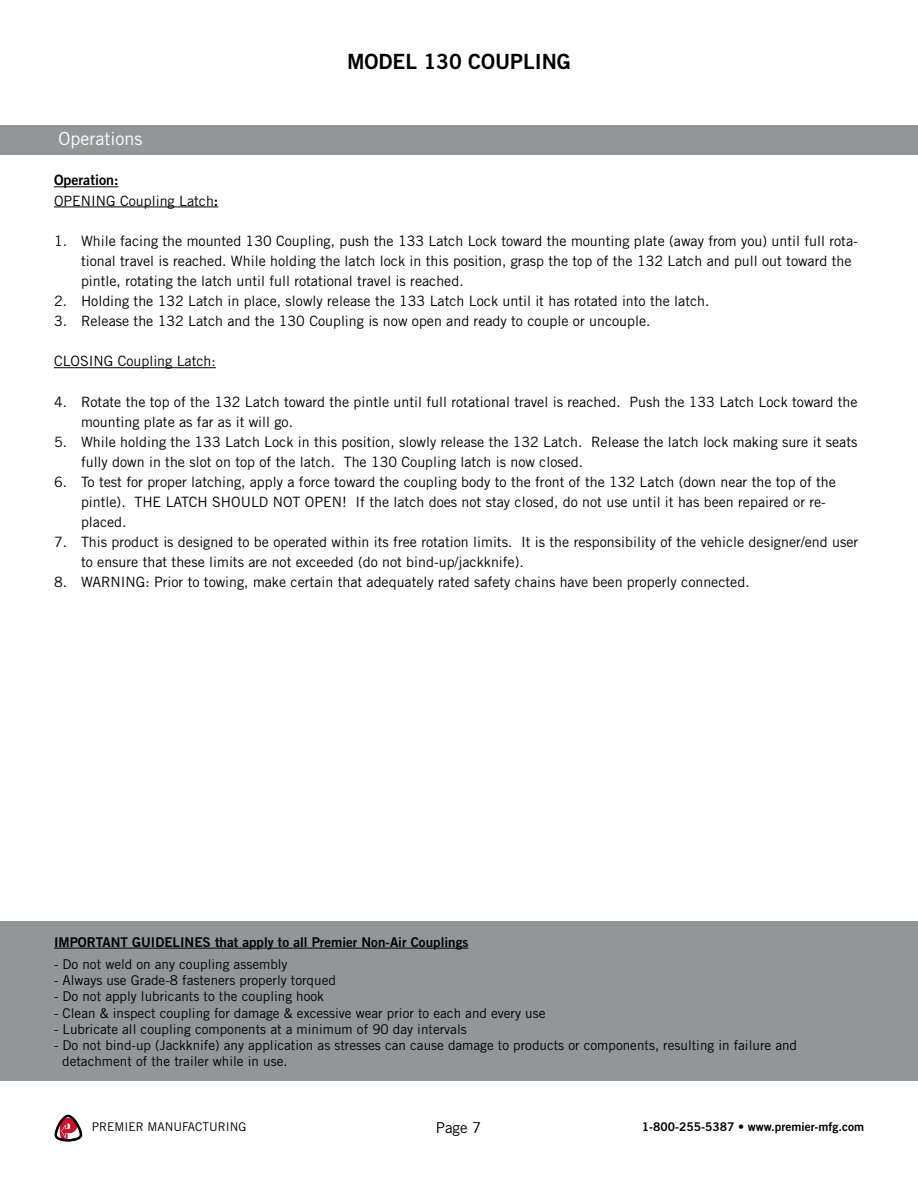
<style>
.page{position:relative;width:918px;height:1188px;background:#fff}
.page>*{position:absolute;margin:0;border:0;box-sizing:border-box;transform-origin:0 0}
.t1{font:21px "Trade Gothic LT Std Bd 2";color:#000}
.t2{font:18px "Trade Gothic LT Std";color:#fff}
.t3{font:15px "Trade Gothic LT Std";color:#000}
.t4{font:14.25px/20.1px "Trade Gothic LT Std";color:#000}
.t5{font:14.25px "Trade Gothic LT Std Bd 2";color:#000}
.t6{font:13.5px/16.2px "Trade Gothic LT Std";color:#000}
.t7{font:13.5px "Trade Gothic LT Std Bd 2";color:#000}
.t8{font:12px "Trade Gothic LT Std Bd 2";color:#000}
.t9{font:12px "Trade Gothic LT Std";color:#000}
.s1{font-family:"Trade Gothic LT Std Bd 2"}
</style>
<div class="page">
<div style="left:0;top:125px;width:918px;height:30px;background:#939598"></div>
<div style="left:0;top:921px;width:918px;height:160px;background:#939598"></div>
<hr style="left:54px;top:948px;width:414px;height:1px;background:#000">
<hr style="left:54px;top:186px;width:65px;height:1px;background:#000">
<hr style="left:54px;top:207px;width:164px;height:1px;background:#000">
<hr style="left:54px;top:367px;width:162px;height:1px;background:#000">
<svg style="left:54px;top:1114px;width:29px;height:28px"></svg>
<p class="t2" style="left:58px;top:128px;width:86px">Operations</p>
<h1 class="t1" style="left:347px;top:49px;width:225px">MODEL 130 COUPLING</h1>
<p class="t5" style="left:54px;top:171px;width:66px">Operation:</p>
<p class="t4" style="left:54px;top:190px;width:166px">OPENING Coupling Latch<span class="s1">:</span></p>
<p class="t4" style="left:81px;top:230px;width:778px;text-indent:-27px">1. While facing the mounted 130 Coupling, push the 133 Latch Lock toward the mounting plate (away from you) until full rota&shy;tional travel is reached. While holding the latch lock in this position, grasp the top of the 132 Latch and pull out toward the pintle, rotating the latch until full rotational travel is reached.</p>
<p class="t4" style="left:54px;top:291px;width:657px">2. Holding the 132 Latch in place, slowly release the 133 Latch Lock until it has rotated into the latch.</p>
<p class="t4" style="left:54px;top:311px;width:598px">3. Release the 132 Latch and the 130 Coupling is now open and ready to couple or uncouple.</p>
<p class="t4" style="left:54px;top:351px;width:163px">CLOSING Coupling Latch:</p>
<p class="t4" style="left:81px;top:391px;width:778px;text-indent:-27px">4. Rotate the top of the 132 Latch toward the pintle until full rotational travel is reached. Push the 133 Latch Lock toward the mounting plate as far as it will go.</p>
<p class="t4" style="left:81px;top:431px;width:778px;text-indent:-27px">5. While holding the 133 Latch Lock in this position, slowly release the 132 Latch. Release the latch lock making sure it seats fully down in the slot on top of the latch. The 130 Coupling latch is now closed.</p>
<p class="t4" style="left:81px;top:472px;width:756px;text-indent:-27px">6. To test for proper latching, apply a force toward the coupling body to the front of the 132 Latch (down near the top of the pintle). THE LATCH SHOULD NOT OPEN! If the latch does not stay closed, do not use until it has been repaired or re&shy;placed.</p>
<p class="t4" style="left:81px;top:532px;width:779px;text-indent:-27px">7. This product is designed to be operated within its free rotation limits. It is the responsibility of the vehicle designer/end user to ensure that these limits are not exceeded (do not bind-up/jackknife).</p>
<p class="t4" style="left:54px;top:572px;width:697px">8. WARNING: Prior to towing, make certain that adequately rated safety chains have been properly connected.</p>
<p class="t7" style="left:54px;top:934px;width:416px">IMPORTANT GUIDELINES that apply to all Premier Non-Air Couplings</p>
<p class="t6" style="left:54px;top:956px;width:235px">- Do not weld on any coupling assembly</p>
<p class="t6" style="left:54px;top:972px;width:283px">- Always use Grade-8 fasteners properly torqued</p>
<p class="t6" style="left:54px;top:988px;width:271px">- Do not apply lubricants to the coupling hook</p>
<p class="t6" style="left:54px;top:1004px;width:493px">- Clean &amp; inspect coupling for damage &amp; excessive wear prior to each and every use</p>
<p class="t6" style="left:54px;top:1021px;width:414px">- Lubricate all coupling components at a minimum of 90 day intervals</p>
<p class="t6" style="left:62px;top:1037px;width:736px;text-indent:-8px">- Do not bind-up (Jackknife) any application as stresses can cause damage to products or components, resulting in failure and detachment of the trailer while in use.</p>
<p class="t9" style="left:92px;top:1120px;width:156px">PREMIER MANUFACTURING</p>
<p class="t3" style="left:436px;top:1119px;width:47px">Page 7</p>
<p class="t8" style="left:642px;top:1119px;width:224px">1-800-255-5387 • www.premier-mfg.com</p>
</div>
